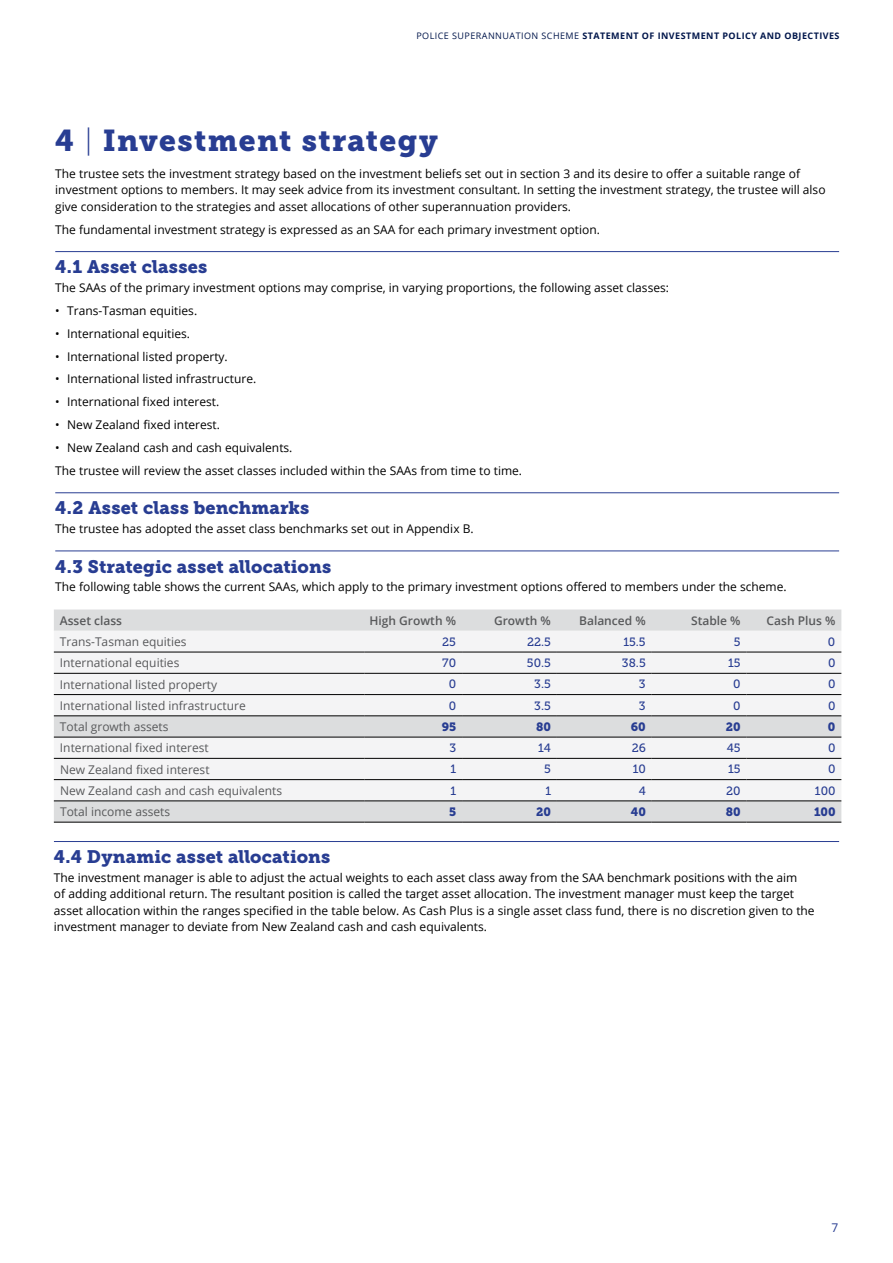
<style>
.page{position:relative;width:893px;height:1263px;background:#fff}
.page>*{position:absolute;margin:0;border:0;box-sizing:border-box;transform-origin:0 0}
.t1{font:30px "Museo Slab 900";letter-spacing:.04em;color:#283d92}
.t2{font:18px "Museo Slab 900";letter-spacing:.01em;color:#283d92}
.t3{font:12px/16.5px "Open Sans";color:#000}
.t4{font:12px "Open Sans";color:#58595b}
.t5{font:12px "Museo Slab 500";color:#283d92}
.t6{font:600 12px "Open Sans";color:#58595b}
.t7{font:12px "Museo Slab 900";color:#283d92}
.t8{font:12px "Open Sans";color:#283d92}
.t9{font:700 9px "Open Sans";letter-spacing:.05em;color:#00164b}
.s1{font-weight:400}
.s2{font-family:"Museo Slab 100"}
</style>
<div class="page">
<hr style="left:55px;top:251px;width:784px;height:1px;background:#283d92">
<hr style="left:55px;top:492px;width:784px;height:1px;background:#283d92">
<hr style="left:55px;top:550px;width:784px;height:1px;background:#283d92">
<svg style="left:54px;top:609px;width:787px;height:213px;background:#dadbdc"></svg>
<svg style="left:54px;top:631px;width:787px;height:170px;fill:#f4f4f5"></svg>
<hr style="left:54px;top:758px;width:310px;height:1px;background:#000">
<hr style="left:364px;top:758px;width:98px;height:1px;background:#000">
<hr style="left:462px;top:758px;width:95px;height:1px;background:#000">
<hr style="left:557px;top:758px;width:95px;height:1px;background:#000">
<hr style="left:652px;top:758px;width:95px;height:1px;background:#000">
<hr style="left:747px;top:758px;width:94px;height:1px;background:#000">
<hr style="left:54px;top:779px;width:310px;height:1px;background:#000">
<hr style="left:364px;top:779px;width:98px;height:1px;background:#000">
<hr style="left:462px;top:779px;width:95px;height:1px;background:#000">
<hr style="left:557px;top:779px;width:95px;height:1px;background:#000">
<hr style="left:652px;top:779px;width:95px;height:1px;background:#000">
<hr style="left:747px;top:779px;width:94px;height:1px;background:#000">
<hr style="left:54px;top:652px;width:310px;height:1px;background:#000">
<hr style="left:364px;top:652px;width:98px;height:1px;background:#000">
<hr style="left:462px;top:652px;width:95px;height:1px;background:#000">
<hr style="left:557px;top:652px;width:95px;height:1px;background:#000">
<hr style="left:652px;top:652px;width:95px;height:1px;background:#000">
<hr style="left:747px;top:652px;width:94px;height:1px;background:#000">
<hr style="left:54px;top:673px;width:310px;height:1px;background:#000">
<hr style="left:364px;top:673px;width:98px;height:1px;background:#000">
<hr style="left:462px;top:673px;width:95px;height:1px;background:#000">
<hr style="left:557px;top:673px;width:95px;height:1px;background:#000">
<hr style="left:652px;top:673px;width:95px;height:1px;background:#000">
<hr style="left:747px;top:673px;width:94px;height:1px;background:#000">
<hr style="left:54px;top:694px;width:310px;height:1px;background:#000">
<hr style="left:364px;top:694px;width:98px;height:1px;background:#000">
<hr style="left:462px;top:694px;width:95px;height:1px;background:#000">
<hr style="left:557px;top:694px;width:95px;height:1px;background:#000">
<hr style="left:652px;top:694px;width:95px;height:1px;background:#000">
<hr style="left:747px;top:694px;width:94px;height:1px;background:#000">
<hr style="left:54px;top:715px;width:310px;height:1px;background:#000">
<hr style="left:364px;top:715px;width:98px;height:1px;background:#000">
<hr style="left:462px;top:715px;width:95px;height:1px;background:#000">
<hr style="left:557px;top:715px;width:95px;height:1px;background:#000">
<hr style="left:652px;top:715px;width:95px;height:1px;background:#000">
<hr style="left:747px;top:715px;width:94px;height:1px;background:#000">
<hr style="left:54px;top:801px;width:310px;height:1px;background:#000">
<hr style="left:364px;top:801px;width:98px;height:1px;background:#000">
<hr style="left:462px;top:801px;width:95px;height:1px;background:#000">
<hr style="left:557px;top:801px;width:95px;height:1px;background:#000">
<hr style="left:652px;top:801px;width:95px;height:1px;background:#000">
<hr style="left:747px;top:801px;width:94px;height:1px;background:#000">
<hr style="left:54px;top:822px;width:310px;height:1px;background:#000">
<hr style="left:364px;top:822px;width:98px;height:1px;background:#000">
<hr style="left:462px;top:822px;width:95px;height:1px;background:#000">
<hr style="left:557px;top:822px;width:95px;height:1px;background:#000">
<hr style="left:652px;top:822px;width:95px;height:1px;background:#000">
<hr style="left:747px;top:822px;width:94px;height:1px;background:#000">
<hr style="left:54px;top:737px;width:310px;height:1px;background:#000">
<hr style="left:364px;top:737px;width:98px;height:1px;background:#000">
<hr style="left:462px;top:737px;width:95px;height:1px;background:#000">
<hr style="left:557px;top:737px;width:95px;height:1px;background:#000">
<hr style="left:652px;top:737px;width:95px;height:1px;background:#000">
<hr style="left:747px;top:737px;width:94px;height:1px;background:#000">
<hr style="left:54px;top:841px;width:785px;height:1px;background:#283d92">
<p class="t9" style="left:416px;top:29px;width:425px"><span class="s1">POLICE SUPERANNUATION SCHEME</span> STATEMENT OF INVESTMENT POLICY AND OBJECTIVES</p>
<h1 class="t1" style="left:55px;top:123px;width:384px">4 <span class="s2">|</span> Investment strategy</h1>
<p class="t3" style="left:55px;top:165px;width:772px">The trustee sets the investment strategy based on the investment beliefs set out in section 3 and its desire to offer a suitable range of investment options to members. It may seek advice from its investment consultant. In setting the investment strategy, the trustee will also give consideration to the strategies and asset allocations of other superannuation providers.</p>
<p class="t3" style="left:55px;top:221px;width:546px">The fundamental investment strategy is expressed as an SAA for each primary investment option.</p>
<h2 class="t2" style="left:55px;top:256px;width:153px">4.1 Asset classes</h2>
<p class="t3" style="left:55px;top:279px;width:615px">The SAAs of the primary investment options may comprise, in varying proportions, the following asset classes:</p>
<p class="t3" style="left:55px;top:302px;width:143px">• Trans-Tasman equities.</p>
<p class="t3" style="left:55px;top:325px;width:136px">• International equities.</p>
<p class="t3" style="left:55px;top:348px;width:174px">• International listed property.</p>
<p class="t3" style="left:55px;top:370px;width:202px">• International listed infrastructure.</p>
<p class="t3" style="left:55px;top:393px;width:166px">• International fixed interest.</p>
<p class="t3" style="left:55px;top:416px;width:166px">• New Zealand fixed interest.</p>
<p class="t3" style="left:55px;top:436px;width:468px;line-height:23px">• New Zealand cash and cash equivalents.<br>The trustee will review the asset classes included within the SAAs from time to time.</p>
<h2 class="t2" style="left:55px;top:498px;width:256px">4.2 Asset class benchmarks</h2>
<p class="t3" style="left:55px;top:520px;width:420px">The trustee has adopted the asset class benchmarks set out in Appendix B.</p>
<h2 class="t2" style="left:55px;top:556px;width:277px">4.3 Strategic asset allocations</h2>
<p class="t3" style="left:55px;top:578px;width:733px">The following table shows the current SAAs, which apply to the primary investment options offered to members under the scheme.</p>
<p class="t6" style="left:60px;top:612px;width:64px">Asset class</p>
<p class="t6" style="left:369px;top:612px;width:88px">High Growth %</p>
<p class="t6" style="left:494px;top:612px;width:58px">Growth %</p>
<p class="t6" style="left:579px;top:612px;width:68px">Balanced %</p>
<p class="t6" style="left:691px;top:612px;width:51px">Stable %</p>
<p class="t6" style="left:767px;top:612px;width:70px">Cash Plus %</p>
<p class="t4" style="left:60px;top:633px;width:128px">Trans-Tasman equities</p>
<p class="t5" style="left:442px;top:635px;width:15px">25</p>
<p class="t5" style="left:527px;top:635px;width:25px">22.5</p>
<p class="t5" style="left:623px;top:635px;width:24px">15.5</p>
<p class="t5" style="left:734px;top:635px;width:8px">5</p>
<p class="t5" style="left:828px;top:635px;width:9px">0</p>
<p class="t4" style="left:60px;top:655px;width:121px">International equities</p>
<p class="t5" style="left:442px;top:656px;width:15px">70</p>
<p class="t5" style="left:527px;top:656px;width:26px">50.5</p>
<p class="t5" style="left:622px;top:656px;width:25px">38.5</p>
<p class="t5" style="left:728px;top:656px;width:14px">15</p>
<p class="t5" style="left:828px;top:656px;width:9px">0</p>
<p class="t4" style="left:60px;top:676px;width:159px">International listed property</p>
<p class="t5" style="left:449px;top:677px;width:9px">0</p>
<p class="t5" style="left:534px;top:677px;width:18px">3.5</p>
<p class="t5" style="left:639px;top:677px;width:8px">3</p>
<p class="t5" style="left:733px;top:677px;width:9px">0</p>
<p class="t5" style="left:828px;top:677px;width:9px">0</p>
<p class="t4" style="left:60px;top:697px;width:187px">International listed infrastructure</p>
<p class="t5" style="left:449px;top:699px;width:9px">0</p>
<p class="t5" style="left:534px;top:699px;width:18px">3.5</p>
<p class="t5" style="left:639px;top:699px;width:8px">3</p>
<p class="t5" style="left:733px;top:699px;width:9px">0</p>
<p class="t5" style="left:828px;top:699px;width:9px">0</p>
<p class="t4" style="left:60px;top:718px;width:110px">Total growth assets</p>
<p class="t7" style="left:442px;top:720px;width:16px">95</p>
<p class="t7" style="left:536px;top:720px;width:16px">80</p>
<p class="t7" style="left:631px;top:720px;width:16px">60</p>
<p class="t7" style="left:726px;top:720px;width:16px">20</p>
<p class="t7" style="left:828px;top:720px;width:9px">0</p>
<p class="t4" style="left:60px;top:740px;width:150px">International fixed interest</p>
<p class="t5" style="left:449px;top:741px;width:8px">3</p>
<p class="t5" style="left:538px;top:741px;width:14px">14</p>
<p class="t5" style="left:632px;top:741px;width:16px">26</p>
<p class="t5" style="left:727px;top:741px;width:15px">45</p>
<p class="t5" style="left:828px;top:741px;width:9px">0</p>
<p class="t4" style="left:60px;top:761px;width:151px">New Zealand fixed interest</p>
<p class="t5" style="left:450px;top:762px;width:7px">1</p>
<p class="t5" style="left:544px;top:762px;width:8px">5</p>
<p class="t5" style="left:633px;top:762px;width:15px">10</p>
<p class="t5" style="left:728px;top:762px;width:14px">15</p>
<p class="t5" style="left:828px;top:762px;width:9px">0</p>
<p class="t4" style="left:60px;top:782px;width:224px">New Zealand cash and cash equivalents</p>
<p class="t5" style="left:450px;top:784px;width:7px">1</p>
<p class="t5" style="left:545px;top:784px;width:7px">1</p>
<p class="t5" style="left:639px;top:784px;width:9px">4</p>
<p class="t5" style="left:726px;top:784px;width:16px">20</p>
<p class="t5" style="left:815px;top:784px;width:22px">100</p>
<p class="t4" style="left:60px;top:803px;width:112px">Total income assets</p>
<p class="t7" style="left:449px;top:805px;width:9px">5</p>
<p class="t7" style="left:536px;top:805px;width:16px">20</p>
<p class="t7" style="left:631px;top:805px;width:17px">40</p>
<p class="t7" style="left:726px;top:805px;width:16px">80</p>
<p class="t7" style="left:814px;top:805px;width:23px">100</p>
<h2 class="t2" style="left:54px;top:846px;width:278px">4.4 Dynamic asset allocations</h2>
<p class="t3" style="left:54px;top:869px;width:762px">The investment manager is able to adjust the actual weights to each asset class away from the SAA benchmark positions with the aim<br>of adding additional return. The resultant position is called the target asset allocation. The investment manager must keep the target asset allocation within the ranges specified in the table below. As Cash Plus is a single asset class fund, there is no discretion given to the investment manager to deviate from New Zealand cash and cash equivalents.</p>
<p class="t8" style="left:831px;top:1219px;width:8px">7</p>
</div>
